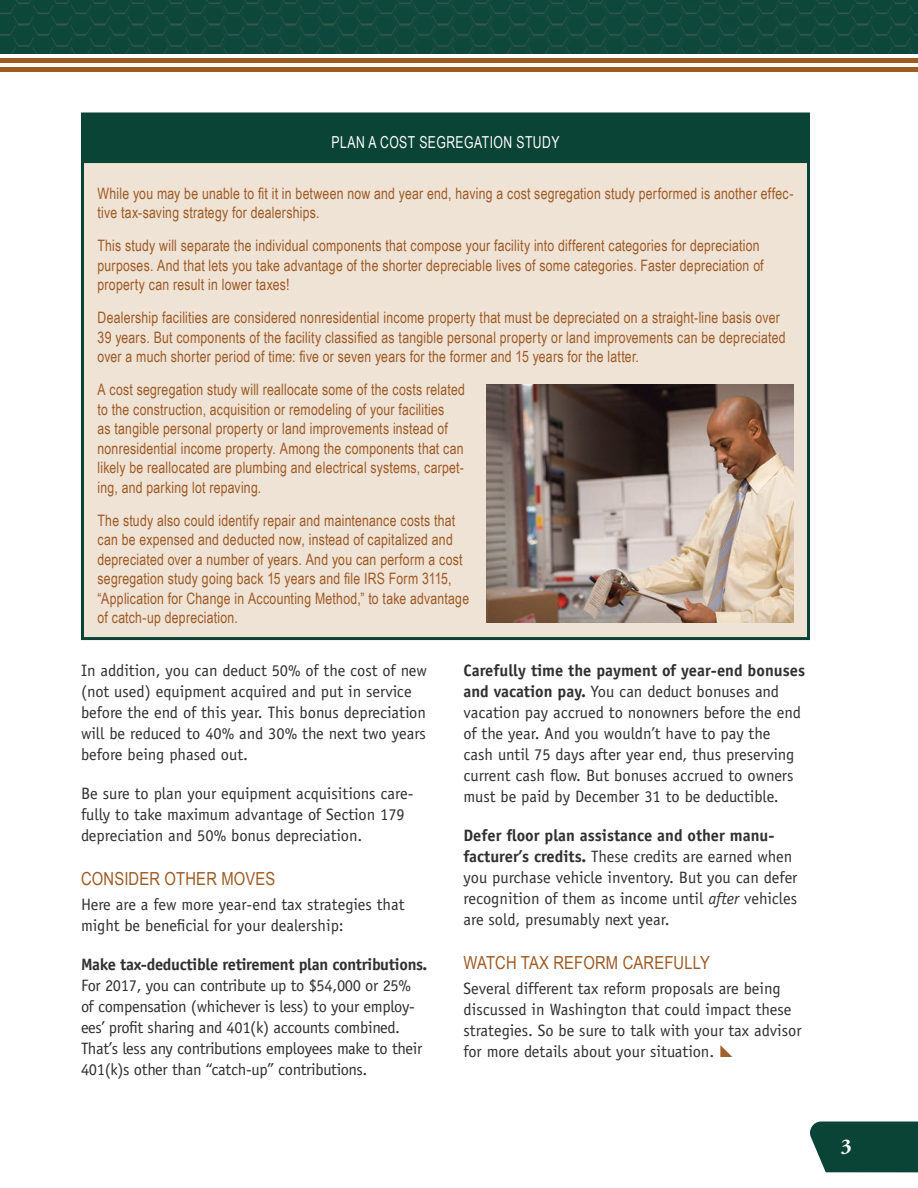
<style>
.page{position:relative;width:918px;height:1188px;background:#fff}
.page>*{position:absolute;margin:0;border:0;box-sizing:border-box;transform-origin:0 0}
.t1{font:700 21px "Adobe Garamond Pro";color:#fff}
.t2{font:18px "Arial Narrow";letter-spacing:.01em;color:#9e5a24}
.t3{font:16.5px/21px "Officina Sans Std";color:#312f30}
.t4{font:16.5px/21px "Officina Sans Std";letter-spacing:-.02em;color:#312f30}
.t5{font:700 16.5px "Officina Sans Std";letter-spacing:-.02em;color:#312f30}
.t6{font:16.5px "Arial Narrow";letter-spacing:.03em;color:#fff;scale:.9 1}
.t7{font:15.75px/19.5px "Arial Narrow";letter-spacing:.015em;color:#9e5a24;scale:.95 1}
.s1{font-weight:700}
.s2{font-style:italic}
</style>
<div class="page">
<img style="left:0;top:0;width:918px;height:54px">
<div style="left:810px;top:1122px;width:108px;height:50px;background:#094436"></div>
<div style="left:0;top:58px;width:918px;height:5px;background:#9e5a24"></div>
<hr style="left:0;top:68px;width:918px;height:4px;background:#9e5a24">
<div style="left:82px;top:114px;width:726px;height:56px;background:#094436"></div>
<div style="left:81px;top:112px;width:729px;height:59px;border:3px solid #094436"></div>
<div style="left:82px;top:162px;width:726px;height:477px;background:#efe3d6"></div>
<div style="left:81px;top:160px;width:729px;height:480px;border:3px solid #094436"></div>
<img style="left:486px;top:384px;width:308px;height:238px">
<p class="t6" style="left:332px;top:130px;width:255px">PLAN A COST SEGREGATION STUDY</p>
<p class="t7" style="left:98px;top:183px;width:734px">While you may be unable to fit it in between now and year end, having a cost segregation study performed is another effec&shy;tive tax-saving strategy for dealerships.</p>
<p class="t7" style="left:98px;top:235px;width:703px">This study will separate the individual components that compose your facility into different categories for depreciation purposes. And that lets you take advantage of the shorter depreciable lives of some categories. Faster depreciation of property can result in lower taxes!</p>
<p class="t7" style="left:98px;top:307px;width:726px">Dealership facilities are considered nonresidential income property that must be depreciated on a straight-line basis over<br>39 years. But components of the facility classified as tangible personal property or land improvements can be depreciated over a much shorter period of time: five or seven years for the former and 15 years for the latter.</p>
<p class="t7" style="left:98px;top:379px;width:388px">A cost segregation study will reallocate some of the costs related to the construction, acquisition or remodeling of your facilities<br>as tangible personal property or land improvements instead of nonresidential income property. Among the components that can likely be reallocated are plumbing and electrical systems, carpet&shy;ing, and parking lot repaving.</p>
<p class="t7" style="left:98px;top:510px;width:393px">The study also could identify repair and maintenance costs that can be expensed and deducted now, instead of capitalized and depreciated over a number of years. And you can perform a cost segregation study going back 15 years and file IRS Form 3115, “Application for Change in Accounting Method,” to take advantage of catch-up depreciation.</p>
<p class="t3" style="left:81px;top:660px;width:347px">In addition, you can deduct 50% of the cost of new (not used) equipment acquired and put in service before the end of this year. This bonus depreciation will be reduced to 40% and 30% the next two years before being phased out.</p>
<p class="t3" style="left:81px;top:783px;width:334px">Be sure to plan your equipment acquisitions care&shy;fully to take maximum advantage of Section 179 depreciation and 50% bonus depreciation.</p>
<p class="t2" style="left:81px;top:865px;width:196px">CONSIDER OTHER MOVES</p>
<p class="t3" style="left:81px;top:894px;width:325px">Here are a few more year-end tax strategies that might be beneficial for your dealership:</p>
<p class="t5" style="left:81px;top:954px;width:348px">Make tax-deductible retirement plan contributions.</p>
<p class="t4" style="left:81px;top:975px;width:343px">For 2017, you can contribute up to $54,000 or 25% of compensation (whichever is less) to your employ&shy;ees’ profit sharing and 401(k) accounts combined.<br>That’s less any contributions employees make to their 401(k)s other than “catch-up” contributions.</p>
<p class="t3" style="left:464px;top:660px;width:343px"><span class="s1">Carefully time the payment of year-end bonuses and vacation pay.</span> You can deduct bonuses and vacation pay accrued to nonowners before the end of the year. And you wouldn’t have to pay the<br>cash until 75 days after year end, thus preserving current cash flow. But bonuses accrued to owners must be paid by December 31 to be deductible.</p>
<p class="t3" style="left:464px;top:825px;width:336px"><span class="s1">Defer floor plan assistance and other manu&shy;facturer’s credits.</span> These credits are earned when you purchase vehicle inventory. But you can defer recognition of them as income until <span class="s2">after</span> vehicles are sold, presumably next year.</p>
<p class="t2" style="left:464px;top:949px;width:248px">WATCH TAX REFORM CAREFULLY</p>
<p class="t3" style="left:464px;top:978px;width:340px">Several different tax reform proposals are being discussed in Washington that could impact these strategies. So be sure to talk with your tax advisor for more details about your situation.</p>
<h1 class="t1" style="left:841px;top:1134px;width:12px">3</h1>
</div>
